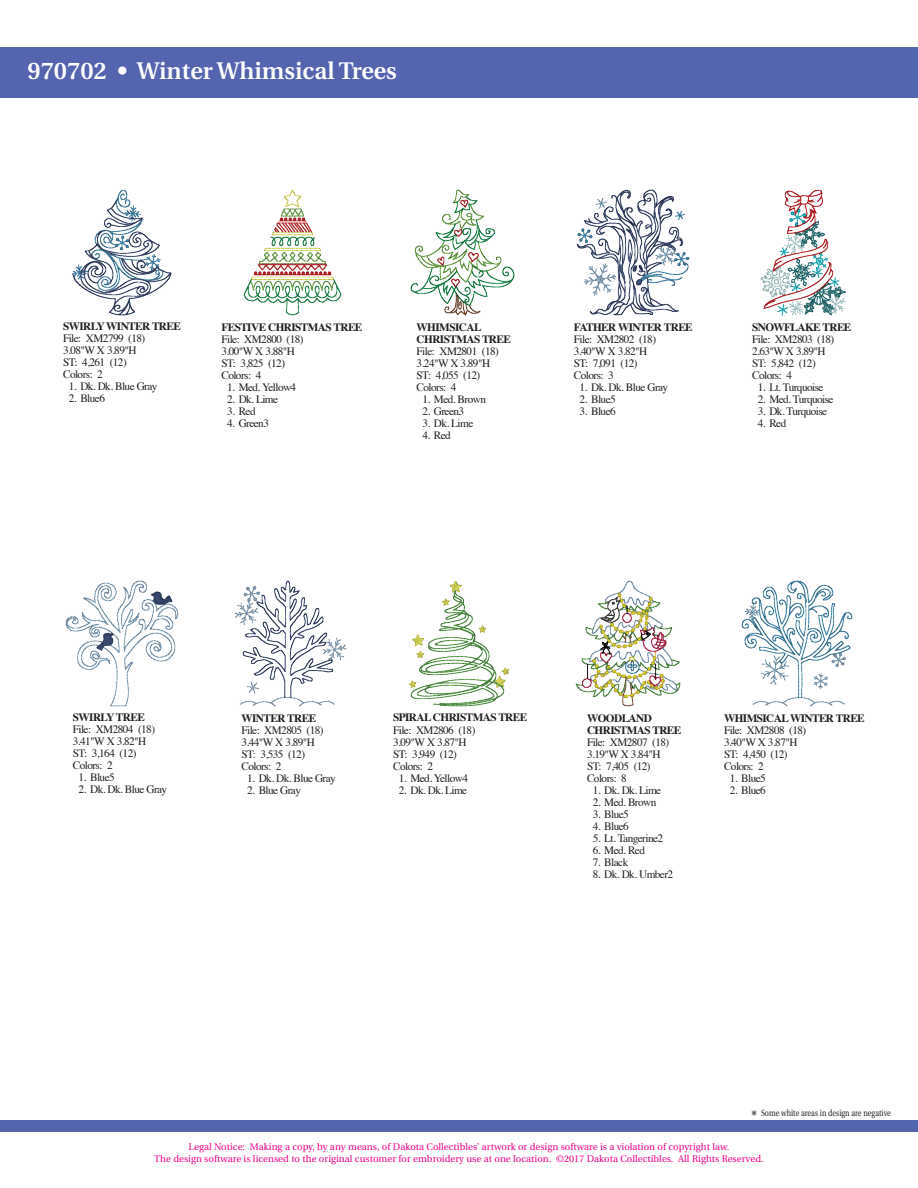
<style>
.page{position:relative;width:918px;height:1188px;background:#fff}
.page>*{position:absolute;margin:0;border:0;box-sizing:border-box;transform-origin:0 0}
.t1{font:600 24px "Utopia";color:#fff}
.t2{font:11.25px/12px "Times";letter-spacing:-.05em;color:#231f20}
.t3{font:700 11.25px/12px "Times";letter-spacing:-.05em;color:#231f20}
.t4{font:9.6px/12px "Utopia";color:#ed028c;text-align:center}
.t5{font:9px "Utopia";color:#231f20;scale:.8 1}
.s1{font-size:15px}
</style>
<div class="page">
<div style="left:1px;top:1120px;width:917px;height:12px;background:#5564ae"></div>
<div style="left:1px;top:48px;width:917px;height:50px;background:#5564ae"></div>
<img style="left:72px;top:189px;width:100px;height:127px">
<img style="left:65px;top:580px;width:114px;height:127px">
<img style="left:410px;top:189px;width:105px;height:127px">
<img style="left:408px;top:580px;width:102px;height:127px">
<img style="left:243px;top:189px;width:99px;height:127px">
<img style="left:235px;top:580px;width:112px;height:127px">
<img style="left:576px;top:189px;width:114px;height:127px">
<img style="left:575px;top:580px;width:106px;height:127px">
<img style="left:760px;top:189px;width:86px;height:127px">
<img style="left:741px;top:580px;width:112px;height:127px">
<h1 class="t1" style="left:28px;top:58px;width:371px">970702 • Winter Whimsical Trees</h1>
<p class="t3" style="left:63px;top:319px;width:119px">SWIRLY WINTER TREE</p>
<p class="t2" style="left:63px;top:332px;width:84px">File: XM2799 (18)<br>3.08"W X 3.89"H<br>ST: 4,261 (12)<br>Colors: 2</p>
<p class="t2" style="left:69px;top:380px;width:90px">1. Dk. Dk. Blue Gray</p>
<p class="t2" style="left:69px;top:392px;width:38px">2. Blue6</p>
<p class="t3" style="left:221px;top:320px;width:143px">FESTIVE CHRISTMAS TREE</p>
<p class="t2" style="left:221px;top:332px;width:84px">File: XM2800 (18)<br>3.00"W X 3.88"H<br>ST: 3,825 (12)<br>Colors: 4</p>
<p class="t2" style="left:227px;top:380px;width:71px">1. Med. Yellow4</p>
<p class="t2" style="left:227px;top:392px;width:53px">2. Dk. Lime</p>
<p class="t2" style="left:227px;top:404px;width:30px">3. Red</p>
<p class="t2" style="left:227px;top:416px;width:43px">4. Green3</p>
<p class="t3" style="left:417px;top:320px;width:96px">WHIMSICAL<br>CHRISTMAS TREE</p>
<p class="t2" style="left:417px;top:344px;width:84px">File: XM2801 (18)<br>3.24"W X 3.89"H<br>ST: 4,055 (12)<br>Colors: 4</p>
<p class="t2" style="left:422px;top:392px;width:65px">1. Med. Brown</p>
<p class="t2" style="left:422px;top:404px;width:43px">2. Green3</p>
<p class="t2" style="left:422px;top:416px;width:53px">3. Dk. Lime</p>
<p class="t2" style="left:422px;top:428px;width:30px">4. Red</p>
<p class="t3" style="left:574px;top:320px;width:120px">FATHER WINTER TREE</p>
<p class="t2" style="left:574px;top:332px;width:84px">File: XM2802 (18)<br>3.40"W X 3.82"H<br>ST: 7,091 (12)<br>Colors: 3</p>
<p class="t2" style="left:580px;top:380px;width:90px">1. Dk. Dk. Blue Gray</p>
<p class="t2" style="left:580px;top:392px;width:38px">2. Blue5</p>
<p class="t2" style="left:580px;top:404px;width:38px">3. Blue6</p>
<p class="t3" style="left:752px;top:320px;width:101px">SNOWFLAKE TREE</p>
<p class="t2" style="left:752px;top:332px;width:84px">File: XM2803 (18)<br>2.63"W X 3.89"H<br>ST: 5,842 (12)<br>Colors: 4</p>
<p class="t2" style="left:758px;top:380px;width:67px">1. Lt. Turquoise</p>
<p class="t2" style="left:758px;top:392px;width:77px">2. Med. Turquoise</p>
<p class="t2" style="left:758px;top:404px;width:71px">3. Dk. Turquoise</p>
<p class="t2" style="left:758px;top:416px;width:30px">4. Red</p>
<p class="t3" style="left:73px;top:710px;width:74px">SWIRLY TREE</p>
<p class="t2" style="left:73px;top:723px;width:84px">File: XM2804 (18)<br>3.41"W X 3.82"H<br>ST: 3,164 (12)<br>Colors: 2</p>
<p class="t2" style="left:79px;top:771px;width:38px">1. Blue5</p>
<p class="t2" style="left:79px;top:783px;width:90px">2. Dk. Dk. Blue Gray</p>
<p class="t3" style="left:241px;top:711px;width:76px">WINTER TREE</p>
<p class="t2" style="left:241px;top:723px;width:84px">File: XM2805 (18)<br>3.44"W X 3.89"H<br>ST: 3,535 (12)<br>Colors: 2</p>
<p class="t2" style="left:247px;top:771px;width:90px">1. Dk. Dk. Blue Gray</p>
<p class="t2" style="left:247px;top:783px;width:55px">2. Blue Gray</p>
<p class="t3" style="left:393px;top:711px;width:136px">SPIRAL CHRISTMAS TREE</p>
<p class="t2" style="left:393px;top:723px;width:84px">File: XM2806 (18)<br>3.09"W X 3.87"H<br>ST: 3,949 (12)<br>Colors: 2</p>
<p class="t2" style="left:399px;top:771px;width:71px">1. Med. Yellow4</p>
<p class="t2" style="left:399px;top:783px;width:70px">2. Dk. Dk. Lime</p>
<p class="t3" style="left:587px;top:711px;width:96px">WOODLAND<br>CHRISTMAS TREE</p>
<p class="t2" style="left:587px;top:735px;width:84px">File: XM2807 (18)<br>3.19"W X 3.84"H<br>ST: 7,405 (12)<br>Colors: 8</p>
<p class="t2" style="left:593px;top:783px;width:70px">1. Dk. Dk. Lime</p>
<p class="t2" style="left:593px;top:795px;width:65px">2. Med. Brown</p>
<p class="t2" style="left:593px;top:807px;width:38px">3. Blue5</p>
<p class="t2" style="left:593px;top:819px;width:38px">4. Blue6</p>
<p class="t2" style="left:593px;top:831px;width:72px">5. Lt. Tangerine2</p>
<p class="t2" style="left:593px;top:843px;width:54px">6. Med. Red</p>
<p class="t2" style="left:593px;top:855px;width:37px">7. Black</p>
<p class="t2" style="left:593px;top:867px;width:82px">8. Dk. Dk. Umber2</p>
<p class="t3" style="left:724px;top:711px;width:142px">WHIMSICAL WINTER TREE</p>
<p class="t2" style="left:724px;top:723px;width:84px">File: XM2808 (18)<br>3.40"W X 3.87"H<br>ST: 4,450 (12)<br>Colors: 2</p>
<p class="t2" style="left:730px;top:771px;width:38px">1. Blue5</p>
<p class="t2" style="left:730px;top:783px;width:38px">2. Blue6</p>
<p class="t5" style="left:751px;top:1108px;width:176px"><span class="s1">*</span> Some white areas in design are negative</p>
<p class="t4" style="left:154px;top:1141px;width:611px">Legal Notice: Making a copy, by any means, of Dakota Collectibles’ artwork or design software is a violation of copyright law.<br>The design software is licensed to the original customer for embroidery use at one location. ©2017 Dakota Collectibles. All Rights Reserved.</p>
</div>
